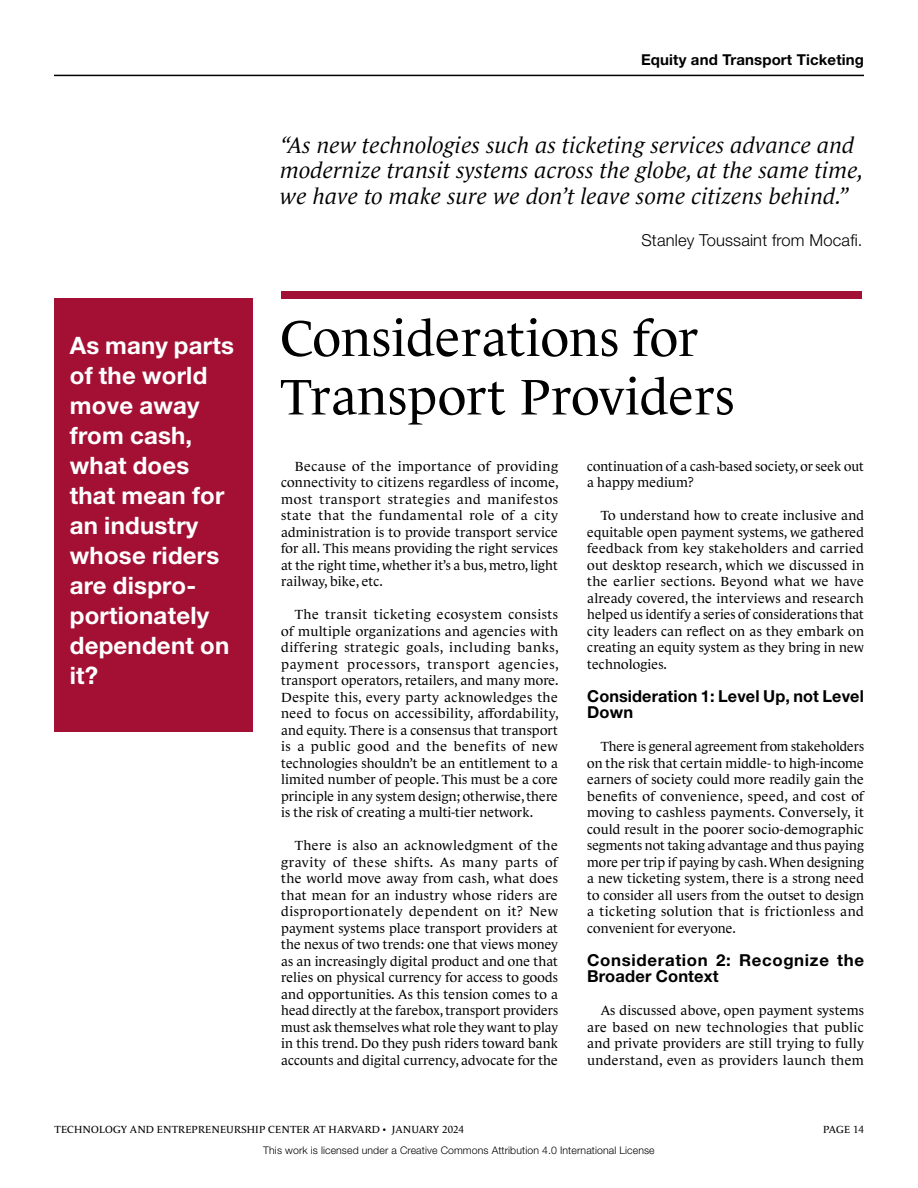
<style>
.page{position:relative;width:918px;height:1188px;background:#fff}
.page>*{position:absolute;margin:0;border:0;box-sizing:border-box;transform-origin:0 0}
.t1{font:51px/58.5px "Le Monde Journal Std";letter-spacing:.01em;color:#000}
.t2{font:700 24px/30px "Helvetica Neue LT Std";letter-spacing:.01em;color:#fff}
.t3{font:italic 22.5px/25.5px "Le Monde Journal Std";letter-spacing:.01em;color:#000}
.t4{font:700 16.5px/16.5px "Helvetica Neue LT Std";letter-spacing:.04em;color:#000}
.t5{font:700 16.5px/16.5px "Helvetica Neue LT Std";letter-spacing:.01em;color:#000}
.t6{font:300 16.5px "Helvetica Neue LT Std";letter-spacing:.01em;color:#000}
.t7{font:700 15px "Helvetica Neue LT Std";letter-spacing:.01em;color:#000}
.t8{font:13.5px/16.5px "Le Monde Journal Std";letter-spacing:.01em;color:#000;text-align:justify}
.t9{font:300 10.5px "Helvetica Neue LT Std";letter-spacing:.01em;color:#000}
.t10{font:10.5px "Le Monde Journal Std";letter-spacing:.01em;color:#000}
</style>
<div class="page">
<hr style="left:54px;top:75px;width:810px;height:1px;background:#000">
<div style="left:281px;top:291px;width:581px;height:8px;background:#a31035"></div>
<div style="left:54px;top:299px;width:199px;height:433px;background:#a41034"></div>
<p class="t7" style="left:641px;top:50px;width:224px">Equity and Transport Ticketing</p>
<h2 class="t2" style="left:70px;top:330px;width:166px">As many parts of the world move away from cash, what does that mean for an industry whose riders are dispro&shy;portionately dependent on it?</h2>
<h3 class="t3" style="left:280px;top:132px;width:585px">“As new technologies such as ticketing services advance and modernize transit systems across the globe, at the same time, we have to make sure we don’t leave some citizens behind.”</h3>
<p class="t6" style="left:641px;top:230px;width:223px">Stanley Toussaint from Mocafi.</p>
<h1 class="t1" style="left:280px;top:309px;width:455px">Considerations for<br>Transport Providers</h1>
<p class="t8" style="left:281px;top:458px;width:279px;text-indent:14px">Because of the importance of providing connectivity to citizens regardless of income, most transport strategies and manifestos state that the fundamental role of a city administration is to provide transport service for all. This means providing the right services at the right time, whether it’s a bus, metro, light railway, bike, etc.</p>
<p class="t8" style="left:281px;top:606px;width:279px;text-indent:14px">The transit ticketing ecosystem consists of multiple organizations and agencies with differing strategic goals, including banks, payment processors, transport agencies, transport operators, retailers, and many more.<br>Despite this, every party acknowledges the need to focus on accessibility, affordability, and equity. There is a consensus that transport is a public good and the benefits of new technologies shouldn’t be an entitlement to a limited number of people. This must be a core principle in any system design; otherwise, there is the risk of creating a multi-tier network.</p>
<p class="t8" style="left:281px;top:837px;width:278px;text-indent:14px">There is also an acknowledgment of the gravity of these shifts. As many parts of the world move away from cash, what does that mean for an industry whose riders are disproportionately dependent on it? New payment systems place transport providers at the nexus of two trends: one that views money as an increasingly digital product and one that relies on physical currency for access to goods and opportunities. As this tension comes to a head directly at the farebox, transport providers must ask themselves what role they want to play in this trend. Do they push riders toward bank accounts and digital currency, advocate for the</p>
<p class="t8" style="left:587px;top:458px;width:278px">continuation of a cash-based society, or seek out a happy medium?</p>
<p class="t8" style="left:587px;top:507px;width:278px;text-indent:14px">To understand how to create inclusive and equitable open payment systems, we gathered feedback from key stakeholders and carried out desktop research, which we discussed in the earlier sections. Beyond what we have already covered, the interviews and research helped us identify a series of considerations that city leaders can reflect on as they embark on creating an equity system as they bring in new technologies.</p>
<p class="t5" style="left:587px;top:687px;width:278px">Consideration 1: Level Up, not Level<br>Down</p>
<p class="t8" style="left:587px;top:738px;width:278px;text-indent:14px">There is general agreement from stakeholders on the risk that certain middle- to high-income earners of society could more readily gain the benefits of convenience, speed, and cost of moving to cashless payments. Conversely, it could result in the poorer socio-demographic segments not taking advantage and thus paying more per trip if paying by cash. When designing a new ticketing system, there is a strong need to consider all users from the outset to design a ticketing solution that is frictionless and convenient for everyone.</p>
<p class="t4" style="left:587px;top:951px;width:278px">Consideration 2: Recognize the<br>Broader Context</p>
<p class="t8" style="left:587px;top:1002px;width:278px;text-indent:14px">As discussed above, open payment systems are based on new technologies that public and private providers are still trying to fully understand, even as providers launch them</p>
<p class="t10" style="left:55px;top:1124px;width:411px">TECHNOLOGY AND ENTREPRENEURSHIP CENTER AT HARVARD • JANUARY 2024</p>
<p class="t10" style="left:823px;top:1124px;width:42px">PAGE 14</p>
<p class="t9" style="left:263px;top:1144px;width:393px">This work is licensed under a Creative Commons Attribution 4.0 International License</p>
</div>
